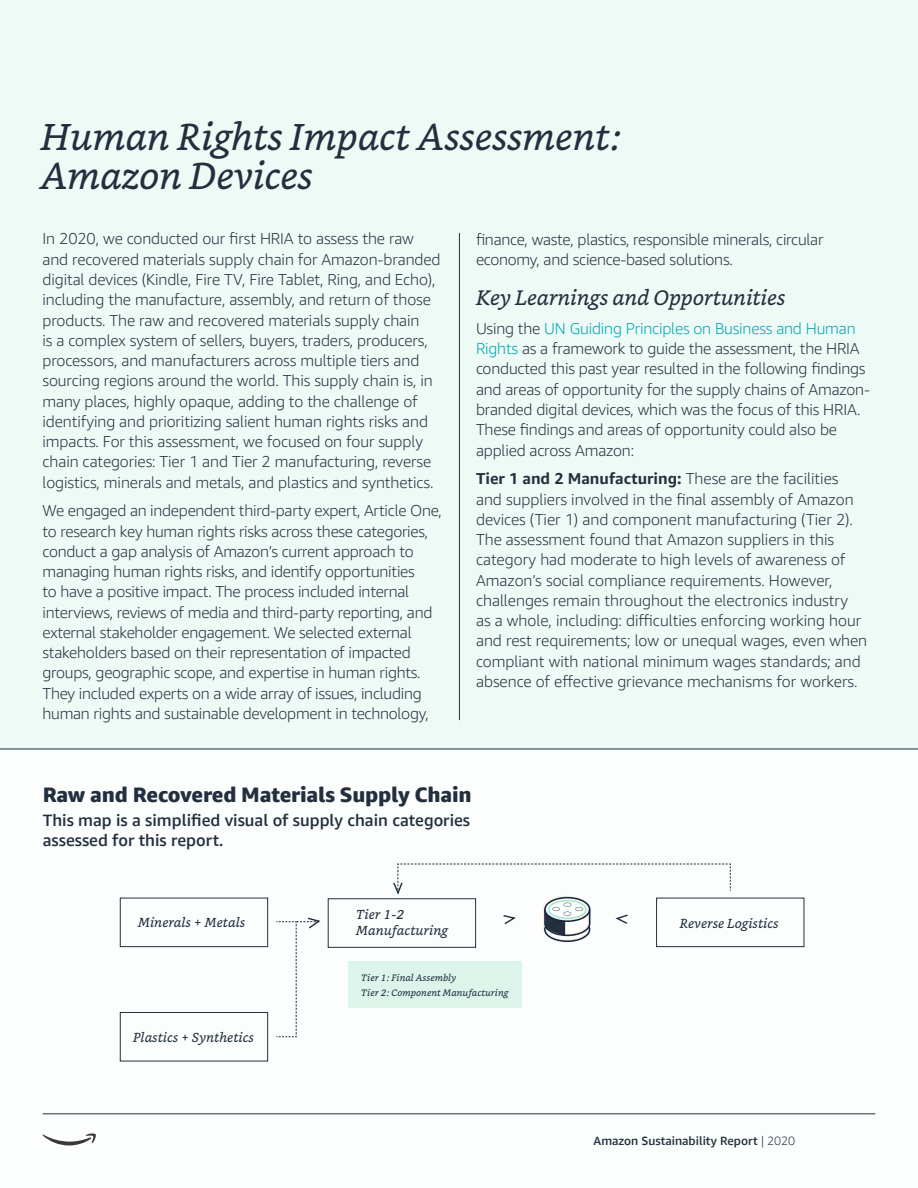
<style>
.page{position:relative;width:918px;height:1188px;background:#fbfefd}
.page>*{position:absolute;margin:0;border:0;box-sizing:border-box;transform-origin:0 0}
.t1{font:italic 37.5px/39px "Bookerly";letter-spacing:-.01em;color:#232f3e}
.t2{font:800 21px "Amazon Ember Display";letter-spacing:-.01em;color:#232f3e}
.t3{font:italic 21px "Bookerly";letter-spacing:-.01em;color:#232f3e}
.t4{font:500 16.5px/19.8px "Amazon Ember";color:#232f3e}
.t5{font:300 15.75px/20.2px "Amazon Ember";letter-spacing:-.01em;color:#232f3e}
.t6{font:italic 13.05px/15.8px "Bookerly";color:#232f3e}
.t7{font:500 12px "Amazon Ember";color:#232f3e}
.t8{font:italic 9.3px/14.2px "Bookerly";color:#232f3e}
.s1{color:#00a4b4}
.s2{font-weight:700}
.s3{font-weight:300}
</style>
<div class="page">
<div style="left:348px;top:962px;width:174px;height:46px;background:#dbf5eb"></div>
<div style="left:0;top:0;width:918px;height:749px;background:#edfaf5"></div>
<hr style="left:459px;top:233px;width:1px;height:487px;background:#232f3e">
<div style="left:120px;top:1012px;width:148px;height:49px;border:1px solid #232f3e"></div>
<div style="left:120px;top:898px;width:148px;height:49px;border:1px solid #232f3e"></div>
<div style="left:328px;top:898px;width:148px;height:50px;border:1px solid #232f3e"></div>
<div style="left:656px;top:898px;width:148px;height:49px;border:1px solid #232f3e"></div>
<hr style="left:0;top:749px;width:918px;height:1px;background:#232f3e">
<hr style="left:43px;top:1113px;width:832px;height:1px;background:#232f3e">
<svg style="left:276px;top:917px;width:45px;height:120px"></svg>
<svg style="left:392px;top:863px;width:339px;height:79px"></svg>
<svg style="left:43px;top:1133px;width:53px;height:12px"></svg>
<h1 class="t1" style="left:41px;top:118px;width:582px">Human Rights Impact Assessment:<br>Amazon Devices</h1>
<p class="t5" style="left:43px;top:229px;width:400px">In 2020, we conducted our first HRIA to assess the raw and recovered materials supply chain for Amazon-branded digital devices (Kindle, Fire TV, Fire Tablet, Ring, and Echo), including the manufacture, assembly, and return of those products. The raw and recovered materials supply chain<br>is a complex system of sellers, buyers, traders, producers, processors, and manufacturers across multiple tiers and sourcing regions around the world. This supply chain is, in many places, highly opaque, adding to the challenge of identifying and prioritizing salient human rights risks and impacts. For this assessment, we focused on four supply chain categories: Tier 1 and Tier 2 manufacturing, reverse logistics, minerals and metals, and plastics and synthetics.</p>
<p class="t5" style="left:43px;top:501px;width:401px">We engaged an independent third-party expert, Article One, to research key human rights risks across these categories, conduct a gap analysis of Amazon’s current approach to managing human rights risks, and identify opportunities<br>to have a positive impact. The process included internal interviews, reviews of media and third-party reporting, and external stakeholder engagement. We selected external stakeholders based on their representation of impacted groups, geographic scope, and expertise in human rights.<br>They included experts on a wide array of issues, including human rights and sustainable development in technology,</p>
<p class="t5" style="left:476px;top:229px;width:349px">finance, waste, plastics, responsible minerals, circular economy, and science-based solutions.</p>
<h2 class="t3" style="left:476px;top:286px;width:311px">Key Learnings and Opportunities</h2>
<p class="t5" style="left:476px;top:318px;width:396px">Using the <span class="s1">UN Guiding Principles on Business and Human Rights</span> as a framework to guide the assessment, the HRIA conducted this past year resulted in the following findings and areas of opportunity for the supply chains of Amazon&shy;branded digital devices, which was the focus of this HRIA.<br>These findings and areas of opportunity could also be applied across Amazon:</p>
<p class="t5" style="left:476px;top:469px;width:393px"><span class="s2">Tier 1 and 2 Manufacturing:</span> These are the facilities and suppliers involved in the final assembly of Amazon devices (Tier 1) and component manufacturing (Tier 2).<br>The assessment found that Amazon suppliers in this category had moderate to high levels of awareness of Amazon’s social compliance requirements. However, challenges remain throughout the electronics industry<br>as a whole, including: difficulties enforcing working hour and rest requirements; low or unequal wages, even when compliant with national minimum wages standards; and absence of effective grievance mechanisms for workers.</p>
<h2 class="t2" style="left:43px;top:782px;width:431px">Raw and Recovered Materials Supply Chain</h2>
<p class="t4" style="left:43px;top:811px;width:429px">This map is a simplified visual of supply chain categories assessed for this report.</p>
<p class="t6" style="left:138px;top:915px;width:109px">Minerals + Metals</p>
<p class="t6" style="left:133px;top:1030px;width:123px">Plastics + Synthetics</p>
<p class="t6" style="left:356px;top:907px;width:93px">Tier 1-2<br>Manufacturing</p>
<p class="t6" style="left:680px;top:915px;width:100px">Reverse Logistics</p>
<p class="t8" style="left:361px;top:971px;width:149px">Tier 1: Final Assembly<br>Tier 2: Component Manufacturing</p>
<p class="t7" style="left:593px;top:1134px;width:203px">Amazon Sustainability Report <span class="s3">| 2020</span></p>
</div>
